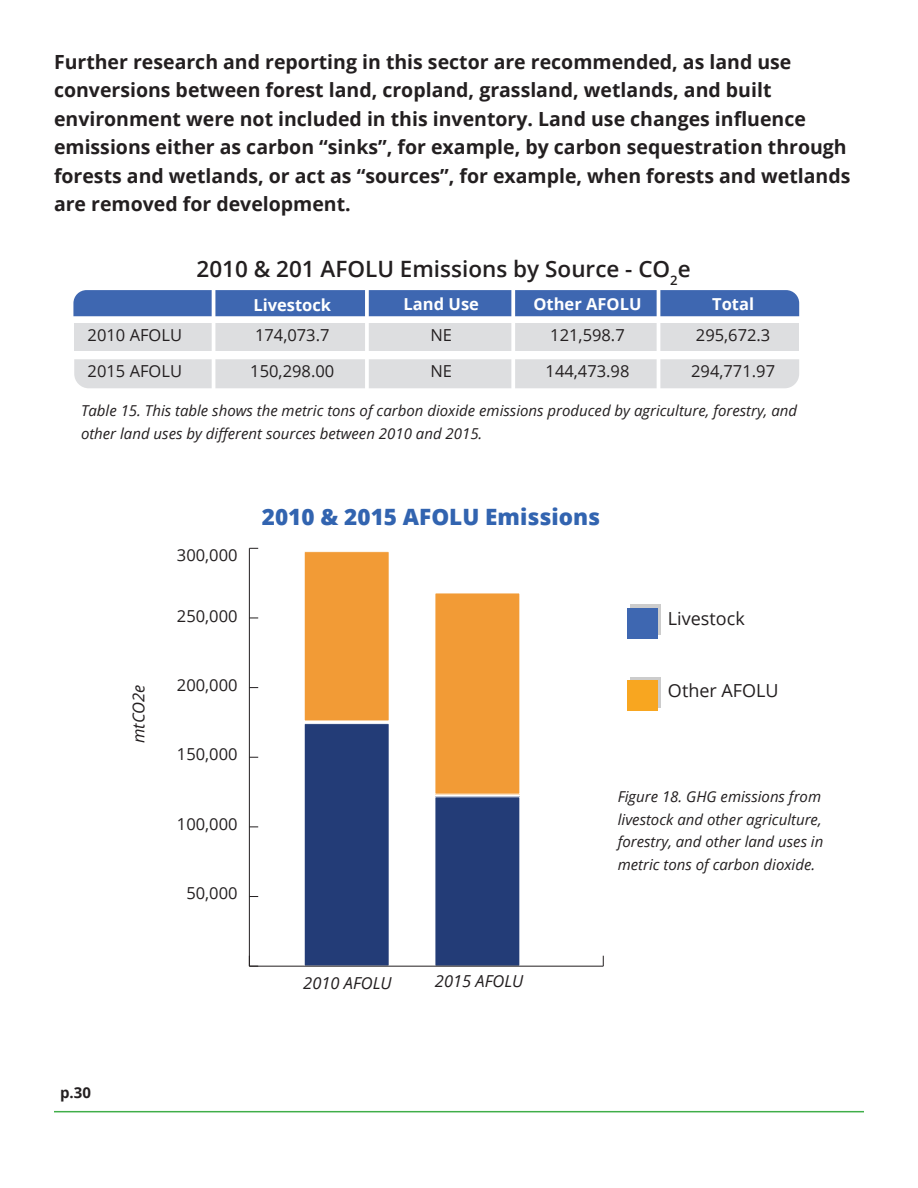
<style>
.page{position:relative;width:918px;height:1188px;background:#fff}
.page>*{position:absolute;margin:0;border:0;box-sizing:border-box;transform-origin:0 0}
.t1{font:600 22.5px "Open Sans";color:#231f20}
.t2{font:800 22.5px "Open Sans";color:#3264b0}
.t3{font:700 19.5px/28.5px "Open Sans";color:#231f20}
.t4{font:18px "Open Sans";color:#231f20}
.t5{font:16.5px "Open Sans";color:#231f20}
.t6{font:700 16.5px "Open Sans";color:#fff}
.t7{font:italic 16.5px "Open Sans";color:#231f20}
.t8{font:italic 15px/22.5px "Open Sans";color:#231f20}
.t9{font:700 15px "Open Sans";color:#231f20}
</style>
<div class="page">
<hr style="left:54px;top:1111px;width:810px;height:1px;background:#40ae49">
<div style="left:74px;top:359px;width:725px;height:29px;background:#dddee0"></div>
<div style="left:73px;top:290px;width:726px;height:26px;background:#3e67b1"></div>
<div style="left:74px;top:323px;width:725px;height:28px;background:#dddee0"></div>
<hr style="left:212px;top:271px;width:3px;height:149px;background:#fff">
<hr style="left:365px;top:273px;width:4px;height:149px;background:#fff">
<hr style="left:511px;top:268px;width:4px;height:150px;background:#fff">
<hr style="left:657px;top:268px;width:3px;height:150px;background:#fff">
<hr style="left:249px;top:548px;width:1px;height:418px;background:#231f20">
<div style="left:304px;top:552px;width:85px;height:169px;background:#f29b36"></div>
<div style="left:304px;top:551px;width:85px;height:170px;border:1px solid #fff"></div>
<div style="left:435px;top:593px;width:85px;height:201px;background:#f29b36"></div>
<div style="left:304px;top:724px;width:85px;height:242px;background:#233c77"></div>
<div style="left:304px;top:723px;width:85px;height:243px;border:1px solid #fff"></div>
<div style="left:435px;top:797px;width:85px;height:169px;background:#233c77"></div>
<hr style="left:249px;top:966px;width:354px;height:1px;background:#231f20">
<svg style="left:249px;top:965px;width:9px;height:2px"></svg>
<div style="left:630px;top:677px;width:31px;height:31px;background:#ccc"></div>
<div style="left:627px;top:680px;width:31px;height:31px;background:#f8a620"></div>
<div style="left:630px;top:604px;width:31px;height:31px;background:#ccc"></div>
<div style="left:627px;top:608px;width:31px;height:30px;background:#3e67b1"></div>
<p class="t3" style="left:54px;top:47px;width:798px">Further research and reporting in this sector are recommended, as land use conversions between forest land, cropland, grassland, wetlands, and built environment were not included in this inventory. Land use changes influence emissions either as carbon “sinks”, for example, by carbon sequestration through forests and wetlands, or act as “sources”, for example, when forests and wetlands are removed for development.</p>
<p class="t1" style="left:197px;top:253px;width:496px">2010 &amp; 201 AFOLU Emissions by Source - CO<sub>2</sub>e</p>
<p class="t6" style="left:253px;top:293px;width:79px">Livestock</p>
<p class="t6" style="left:404px;top:293px;width:77px">Land Use</p>
<p class="t6" style="left:534px;top:293px;width:110px">Other AFOLU</p>
<p class="t6" style="left:712px;top:293px;width:43px">Total</p>
<p class="t5" style="left:88px;top:324px;width:96px">2010 AFOLU</p>
<p class="t5" style="left:255px;top:324px;width:76px">174,073.7</p>
<p class="t5" style="left:431px;top:324px;width:23px">NE</p>
<p class="t5" style="left:550px;top:324px;width:76px">121,598.7</p>
<p class="t5" style="left:696px;top:324px;width:76px">295,672.3</p>
<p class="t5" style="left:88px;top:360px;width:96px">2015 AFOLU</p>
<p class="t5" style="left:250px;top:360px;width:85px">150,298.00</p>
<p class="t5" style="left:431px;top:360px;width:23px">NE</p>
<p class="t5" style="left:546px;top:360px;width:85px">144,473.98</p>
<p class="t5" style="left:691px;top:360px;width:85px">294,771.97</p>
<p class="t8" style="left:81px;top:399px;width:718px">Table 15. This table shows the metric tons of carbon dioxide emissions produced by agriculture, forestry, and other land uses by different sources between 2010 and 2015.</p>
<p class="t9" style="left:60px;top:1082px;width:32px">p.30</p>
<p class="t7" style="left:127px;top:743px;width:60px;rotate:-90deg">mtCO2e</p>
<p class="t5" style="left:177px;top:543px;width:62px">300,000</p>
<p class="t5" style="left:177px;top:605px;width:62px">250,000</p>
<p class="t5" style="left:177px;top:674px;width:62px">200,000</p>
<p class="t5" style="left:177px;top:742px;width:62px">150,000</p>
<p class="t5" style="left:177px;top:813px;width:62px">100,000</p>
<p class="t5" style="left:186px;top:881px;width:53px">50,000</p>
<p class="t2" style="left:262px;top:500px;width:340px">2010 &amp; 2015 AFOLU Emissions</p>
<p class="t4" style="left:668px;top:606px;width:78px">Livestock</p>
<p class="t4" style="left:668px;top:678px;width:112px">Other AFOLU</p>
<p class="t8" style="left:618px;top:785px;width:207px">Figure 18. GHG emissions from livestock and other agriculture, forestry, and other land uses in metric tons of carbon dioxide.</p>
<p class="t7" style="left:303px;top:972px;width:90px">2010 AFOLU</p>
<p class="t7" style="left:435px;top:969px;width:90px">2015 AFOLU</p>
</div>
